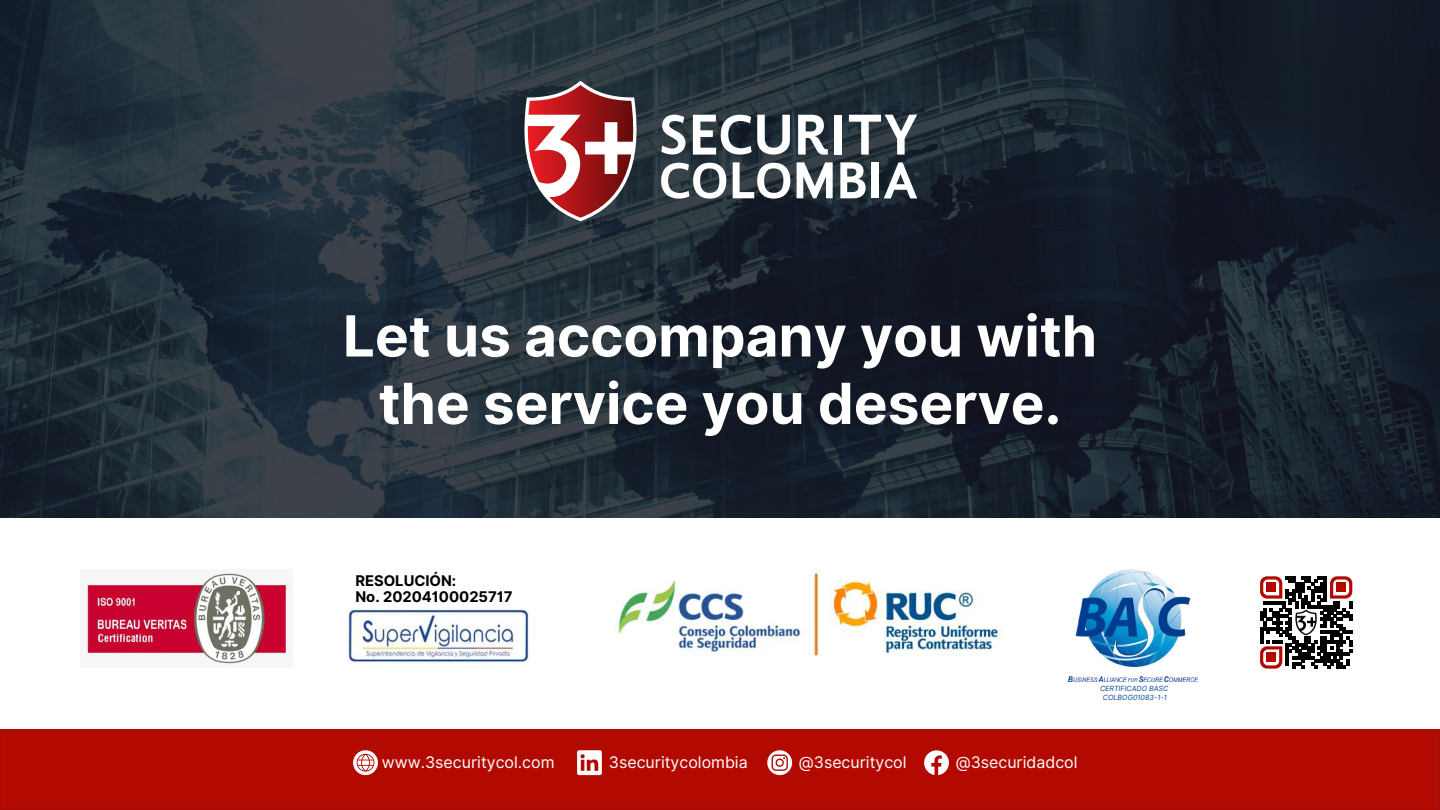
<style>
.page{position:relative;width:1440px;height:810px;background:#fff}
.page>*{position:absolute;margin:0;border:0;box-sizing:border-box;transform-origin:0 0}
.t1{font:700 56.6px/67.5px "Inter";color:#fff;text-align:center}
.t2{font:16px "Inter";color:#fff}
.t3{font:700 14.7px/16px "Inter";color:#000}
.t4{font:italic 7.1px/8.4px "Inter";color:#0a4896;text-align:center}
</style>
<div class="page">
<img style="left:0;top:0;width:1440px;height:810px">
<div style="left:0;top:519px;width:1440px;height:210px;background:#fff"></div>
<svg style="left:661px;top:115px;width:24px;height:40px"></svg>
<svg style="left:693px;top:115px;width:97px;height:40px"></svg>
<svg style="left:798px;top:115px;width:30px;height:40px"></svg>
<div style="left:835px;top:115px;width:7px;height:40px;background:#fff"></div>
<svg style="left:849px;top:115px;width:68px;height:40px"></svg>
<svg style="left:661px;top:163px;width:65px;height:36px"></svg>
<svg style="left:733px;top:162px;width:57px;height:37px"></svg>
<svg style="left:797px;top:162px;width:36px;height:36px"></svg>
<svg style="left:840px;top:162px;width:26px;height:36px"></svg>
<div style="left:871px;top:162px;width:8px;height:36px;background:#fff"></div>
<svg style="left:884px;top:162px;width:33px;height:36px"></svg>
<svg style="left:524px;top:81px;width:116px;height:140px"></svg>
<img style="left:617px;top:570px;width:385px;height:87px">
<img style="left:87px;top:570px;width:202px;height:96px">
<img style="left:348px;top:608px;width:181px;height:55px">
<div style="left:0;top:729px;width:1439px;height:81px;background:#b20900"></div>
<svg style="left:577px;top:750px;width:25px;height:25px"></svg>
<svg style="left:767px;top:750px;width:25px;height:25px"></svg>
<svg style="left:924px;top:750px;width:25px;height:25px"></svg>
<svg style="left:353px;top:750px;width:25px;height:25px"></svg>
<svg style="left:1260px;top:576px;width:92px;height:93px"></svg>
<div style="left:1266px;top:583px;width:10px;height:9px;background:#b20900"></div>
<div style="left:1336px;top:583px;width:10px;height:9px;background:#b20900"></div>
<div style="left:1266px;top:653px;width:10px;height:9px;background:#b20900"></div>
<img style="left:1295px;top:608px;width:23px;height:29px">
<img style="left:1069px;top:570px;width:129px;height:111px">
<h1 class="t1" style="left:343px;top:302px;width:756px">Let us accompany you with the service you deserve.</h1>
<p class="t3" style="left:355px;top:573px;width:159px">RESOLUCIÓN:<br>No. 20204100025717</p>
<p class="t2" style="left:382px;top:753px;width:174px">www.3securitycol.com</p>
<p class="t2" style="left:609px;top:753px;width:140px">3securitycolombia</p>
<p class="t2" style="left:799px;top:753px;width:109px">@3securitycol</p>
<p class="t2" style="left:956px;top:753px;width:123px">@3securidadcol</p>
<p class="t4" style="left:1100px;top:684px;width:70px">CERTIFICADO BASC<br>COLBOG01083-1-1</p>
</div>
